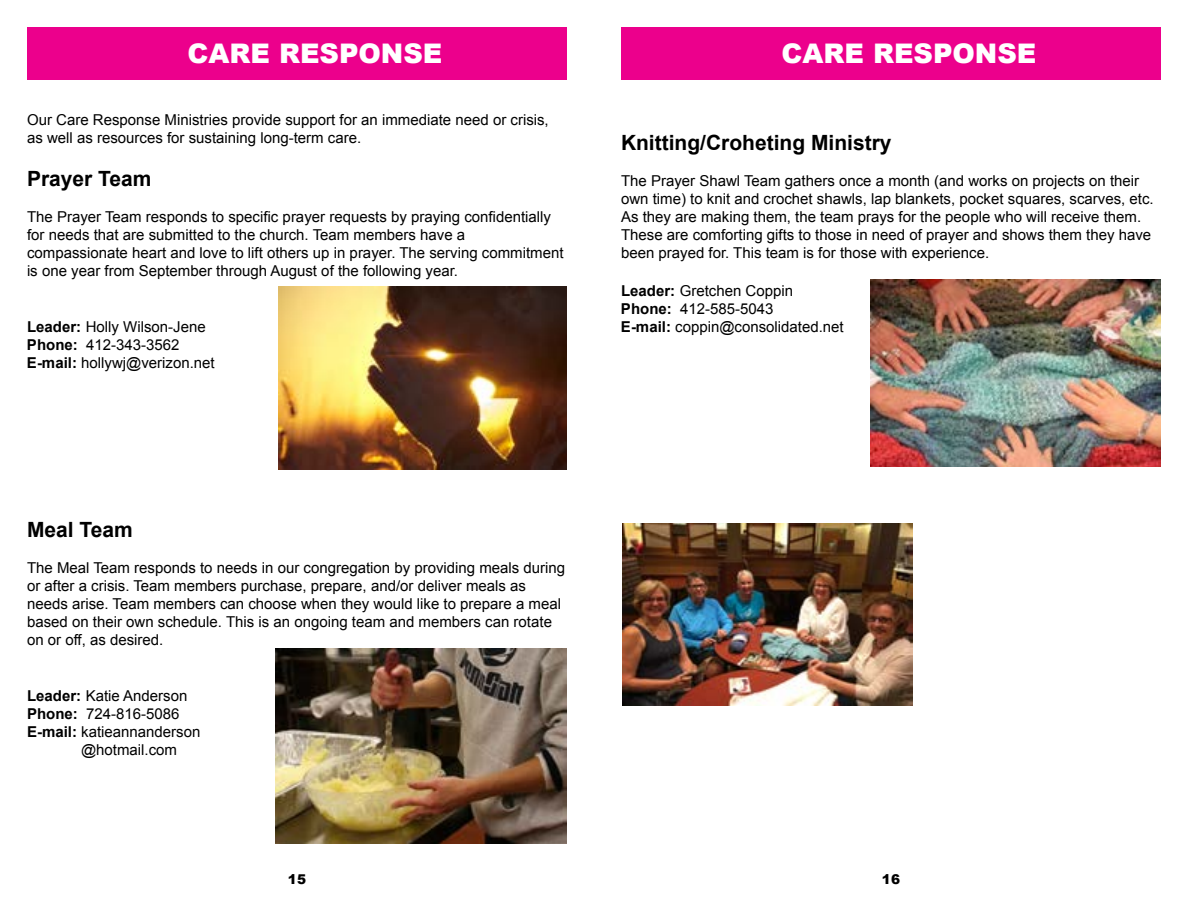
<style>
.page{position:relative;width:1188px;height:918px;background:#fff}
.page>*{position:absolute;margin:0;border:0;box-sizing:border-box;transform-origin:0 0}
.t1{font:900 27px "Arial";color:#fff}
.t2{font:700 21px "Arial";color:#000}
.t3{font:15px/18px "Arial";color:#000}
.t4{font:900 13.5px "Arial";color:#000}
.s1{font-weight:700}
</style>
<div class="page">
<div style="left:27px;top:27px;width:540px;height:52px;background:#ec008c"></div>
<img style="left:278px;top:286px;width:289px;height:184px">
<img style="left:275px;top:649px;width:292px;height:195px">
<div style="left:621px;top:27px;width:540px;height:52px;background:#ec008c"></div>
<img style="left:870px;top:280px;width:291px;height:186px">
<img style="left:622px;top:524px;width:291px;height:181px">
<h1 class="t1" style="left:188px;top:34px;width:256px">CARE RESPONSE</h1>
<h1 class="t1" style="left:782px;top:34px;width:256px">CARE RESPONSE</h1>
<p class="t3" style="left:27px;top:111px;width:523px">Our Care Response Ministries provide support for an immediate need or crisis, as well as resources for sustaining long-term care.</p>
<h2 class="t2" style="left:27px;top:165px;width:126px">Prayer Team</h2>
<p class="t3" style="left:27px;top:208px;width:538px">The Prayer Team responds to specific prayer requests by praying confidentially for needs that are submitted to the church. Team members have a compassionate heart and love to lift others up in prayer. The serving commitment is one year from September through August of the following year.</p>
<p class="t3" style="left:27px;top:318px;width:189px"><span class="s1">Leader:</span> Holly Wilson-Jene<br><span class="s1">Phone:</span> 412-343-3562<br><span class="s1">E-mail:</span> hollywj@verizon.net</p>
<h2 class="t2" style="left:621px;top:129px;width:272px">Knitting/Croheting Ministry</h2>
<p class="t3" style="left:621px;top:172px;width:534px">The Prayer Shawl Team gathers once a month (and works on projects on their own time) to knit and crochet shawls, lap blankets, pocket squares, scarves, etc.<br>As they are making them, the team prays for the people who will receive them.<br>These are comforting gifts to those in need of prayer and shows them they have been prayed for. This team is for those with experience.</p>
<p class="t3" style="left:621px;top:282px;width:224px"><span class="s1">Leader:</span> Gretchen Coppin<br><span class="s1">Phone:</span> 412-585-5043<br><span class="s1">E-mail:</span> coppin@consolidated.net</p>
<h2 class="t2" style="left:27px;top:516px;width:107px">Meal Team</h2>
<p class="t3" style="left:27px;top:559px;width:540px">The Meal Team responds to needs in our congregation by providing meals during or after a crisis. Team members purchase, prepare, and/or deliver meals as needs arise. Team members can choose when they would like to prepare a meal based on their own schedule. This is an ongoing team and members can rotate on or off, as desired.</p>
<p class="t3" style="left:27px;top:687px;width:162px"><span class="s1">Leader:</span> Katie Anderson</p>
<p class="t3" style="left:27px;top:705px;width:154px"><span class="s1">Phone:</span> 724-816-5086</p>
<p class="t3" style="left:27px;top:723px;width:175px"><span class="s1">E-mail:</span> katieannanderson</p>
<p class="t3" style="left:81px;top:741px;width:98px">@hotmail.com</p>
<p class="t4" style="left:288px;top:870px;width:20px">15</p>
<p class="t4" style="left:882px;top:870px;width:20px">16</p>
</div>
